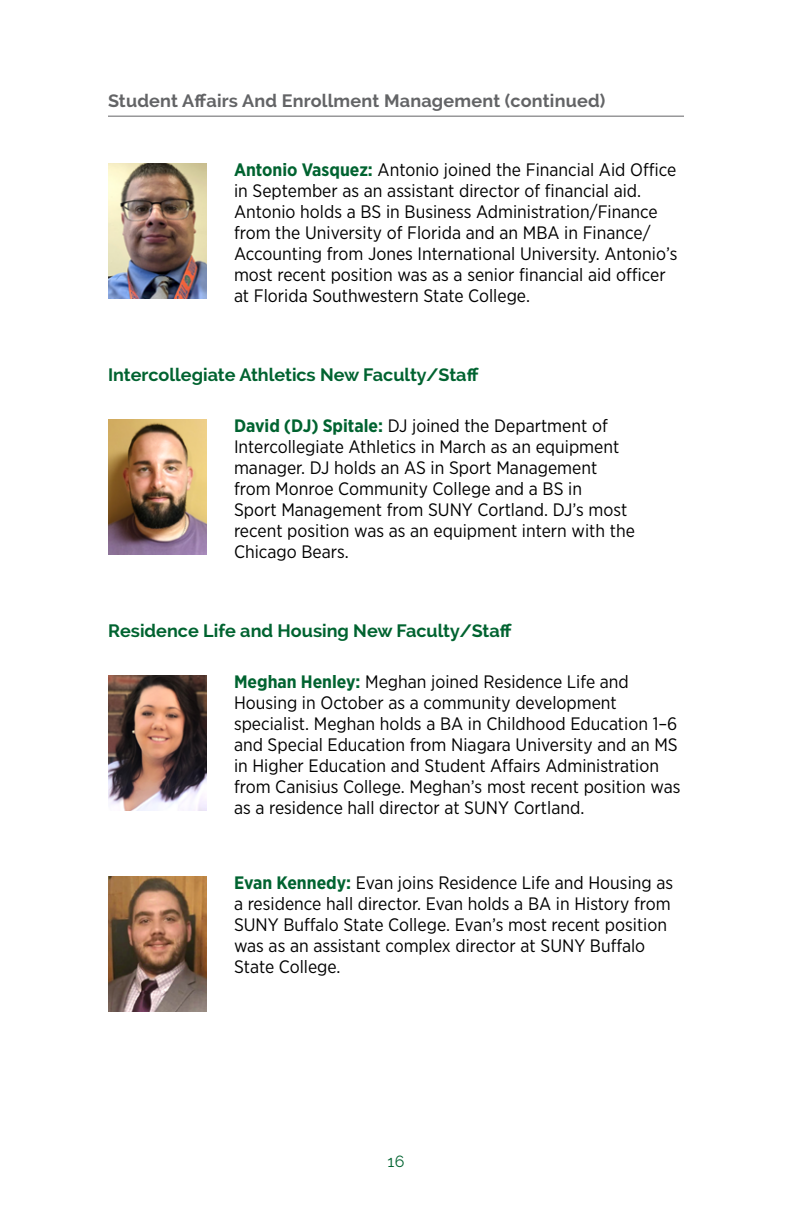
<style>
.page{position:relative;width:792px;height:1224px;background:#fff}
.page>*{position:absolute;margin:0;border:0;box-sizing:border-box;transform-origin:0 0}
.t1{font:18px/21px "Gotham Narrow";color:#000}
.t2{font:700 18px "Raleway";color:#006330}
.t3{font:700 18px "Raleway";letter-spacing:.01em;color:#636466}
.t4{font:16px "Raleway";color:#006330}
.s1{font-weight:700;color:#006330}
</style>
<div class="page">
<img style="left:108px;top:164px;width:99px;height:135px">
<img style="left:108px;top:420px;width:99px;height:135px">
<img style="left:108px;top:676px;width:99px;height:135px">
<img style="left:108px;top:877px;width:99px;height:135px">
<hr style="left:108px;top:116px;width:576px;height:1px;background:#636466">
<p class="t3" style="left:108px;top:90px;width:499px">Student Affairs And Enrollment Management (continued)</p>
<p class="t1" style="left:234px;top:159px;width:445px"><span class="s1">Antonio Vasquez:</span> Antonio joined the Financial Aid Office in September as an assistant director of financial aid.<br>Antonio holds a BS in Business Administration/Finance from the University of Florida and an MBA in Finance/ Accounting from Jones International University. Antonio’s most recent position was as a senior financial aid officer at Florida Southwestern State College.</p>
<p class="t2" style="left:108px;top:365px;width:372px">Intercollegiate Athletics New Faculty/Staff</p>
<p class="t1" style="left:234px;top:415px;width:403px"><span class="s1">David (DJ) Spitale:</span> DJ joined the Department of Intercollegiate Athletics in March as an equipment manager. DJ holds an AS in Sport Management from Monroe Community College and a BS in<br>Sport Management from SUNY Cortland. DJ’s most recent position was as an equipment intern with the Chicago Bears.</p>
<p class="t2" style="left:108px;top:621px;width:405px">Residence Life and Housing New Faculty/Staff</p>
<p class="t1" style="left:234px;top:671px;width:448px"><span class="s1">Meghan Henley:</span> Meghan joined Residence Life and Housing in October as a community development specialist. Meghan holds a BA in Childhood Education 1–6 and Special Education from Niagara University and an MS in Higher Education and Student Affairs Administration from Canisius College. Meghan’s most recent position was as a residence hall director at SUNY Cortland.</p>
<p class="t1" style="left:234px;top:872px;width:441px"><span class="s1">Evan Kennedy:</span> Evan joins Residence Life and Housing as a residence hall director. Evan holds a BA in History from SUNY Buffalo State College. Evan’s most recent position was as an assistant complex director at SUNY Buffalo State College.</p>
<p class="t4" style="left:388px;top:1152px;width:18px">16</p>
</div>
